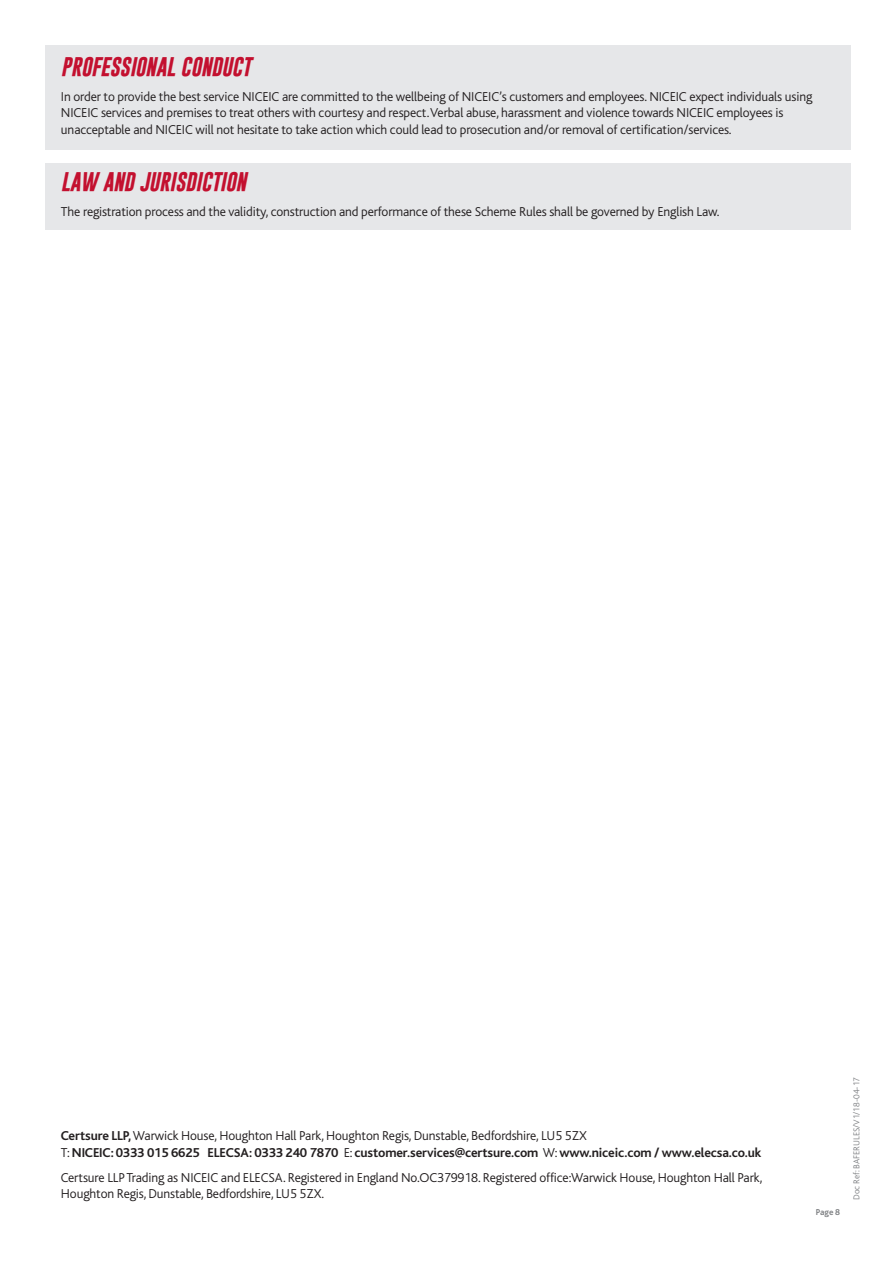
<style>
.page{position:relative;width:893px;height:1263px;background:#fff}
.page>*{position:absolute;margin:0;border:0;box-sizing:border-box;transform-origin:0 0}
.t1{font:italic 700 19.5px "Gobold";letter-spacing:-.01em;color:#c3102f}
.t2{font:300 13.5px/16.5px "Bliss";letter-spacing:-.01em;color:#231f20}
.t3{font:700 13.5px/16.5px "Bliss";letter-spacing:-.01em;color:#231f20}
.t4{font:300 9px "Bliss";color:#808285}
.t5{font:700 9px "Bliss";color:#808285}
.s1{font-weight:300}
</style>
<div class="page">
<div style="left:45px;top:45px;width:806px;height:105px;background:#e6e7e9"></div>
<div style="left:45px;top:163px;width:806px;height:66px;background:#e6e7e9"></div>
<h1 class="t1" style="left:61px;top:58px;width:192px">PROFESSIONAL CONDUCT</h1>
<p class="t2" style="left:61px;top:89px;width:753px">In order to provide the best service NICEIC are committed to the wellbeing of NICEIC’s customers and employees. NICEIC expect individuals using<br>NICEIC services and premises to treat others with courtesy and respect.Verbal abuse, harassment and violence towards NICEIC employees is unacceptable and NICEIC will not hesitate to take action which could lead to prosecution and/or removal of certification/services.</p>
<h1 class="t1" style="left:61px;top:173px;width:187px">LAW AND JURISDICTION</h1>
<p class="t2" style="left:61px;top:205px;width:660px">The registration process and the validity, construction and performance of these Scheme Rules shall be governed by English Law.</p>
<p class="t3" style="left:61px;top:1129px;width:702px">Certsure LLP,<span class="s1">Warwick House, Houghton Hall Park, Houghton Regis, Dunstable, Bedfordshire, LU5 5ZX<br>T:</span> NICEIC: 0333 015 6625 ELECSA: 0333 240 7870 <span class="s1">E:</span> customer.services@certsure.com <span class="s1">W:</span> www.niceic.com / www.elecsa.co.uk</p>
<p class="t2" style="left:61px;top:1170px;width:703px">Certsure LLP Trading as NICEIC and ELECSA. Registered in England No.OC379918. Registered office:Warwick House, Houghton Hall Park,<br>Houghton Regis, Dunstable, Bedfordshire, LU5 5ZX.</p>
<p class="t5" style="left:816px;top:1208px;width:26px">Page 8</p>
<p class="t4" style="left:853px;top:1200px;width:124px;rotate:-90deg">Doc Ref: BAFERULES/V1/18-04-17</p>
</div>
